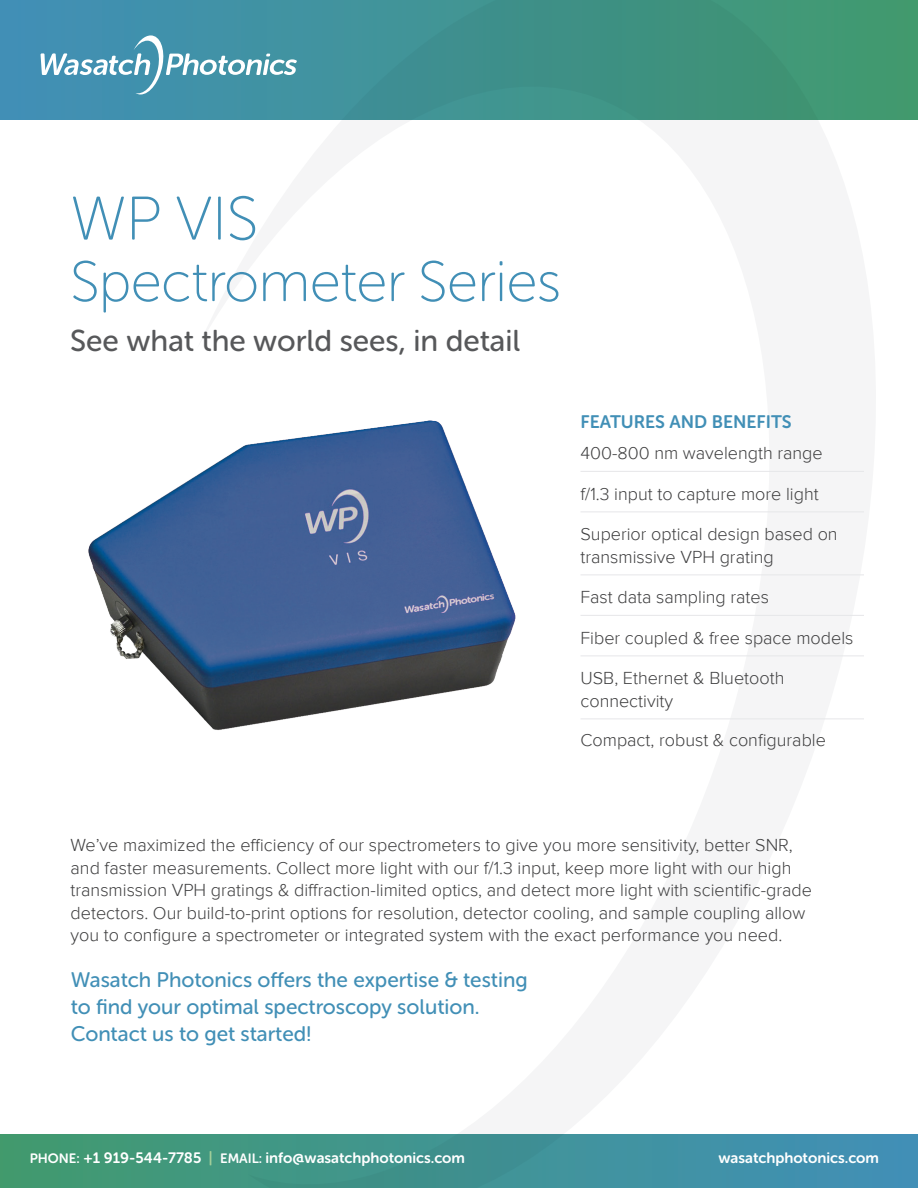
<style>
.page{position:relative;width:918px;height:1188px;background:#fff}
.page>*{position:absolute;margin:0;border:0;box-sizing:border-box;transform-origin:0 0}
.t1{font:61.5px "Museo Sans Rounded 100";color:#418fb6}
.t2{font:57px "Museo Sans Rounded 100";letter-spacing:-.01em;color:#418fb6}
.t3{font:30px "Museo Sans Rounded 500";color:#57585a}
.t4{font:21px "Museo Sans Rounded 500";color:#418fb6}
.t5{font:300 18px/22.5px "Proxima Nova";color:#3e3e3f}
.t6{font:18px "Museo Sans Rounded 700";color:#418fb6}
.t7{font:15px "Museo Sans Rounded 700";color:#fff}
.s1{font-size:13.5px}
.s2{color:#a3cf9a}
</style>
<div class="page">
<div style="left:0;top:0;width:918px;height:120px;background:linear-gradient(to right,#418fb8,#3f966b)"></div>
<div style="left:0;top:1134px;width:918px;height:54px;background:linear-gradient(to right,#41996d,#408eb7)"></div>
<svg style="left:41px;top:35px;width:256px;height:59px;background:#5ea2b7"></svg>
<hr style="left:580px;top:471px;width:284px;height:1px;background:#e6e7e9">
<hr style="left:580px;top:512px;width:284px;height:1px;background:#e6e7e9">
<hr style="left:580px;top:574px;width:284px;height:1px;background:#e6e7e9">
<hr style="left:580px;top:615px;width:284px;height:1px;background:#e6e7e9">
<hr style="left:580px;top:656px;width:284px;height:1px;background:#e6e7e9">
<hr style="left:580px;top:718px;width:284px;height:1px;background:#e6e7e9">
<img style="left:88px;top:420px;width:428px;height:310px">
<p class="t1" style="left:70px;top:186px;width:190px">WP VIS</p>
<p class="t2" style="left:70px;top:251px;width:492px">Spectrometer Series</p>
<p class="t3" style="left:70px;top:324px;width:452px">See what the world sees, in detail</p>
<p class="t6" style="left:580px;top:411px;width:213px">FEATURES AND BENEFITS</p>
<p class="t5" style="left:580px;top:442px;width:244px">400-800 nm wavelength range</p>
<p class="t5" style="left:580px;top:482px;width:240px">f/1.3 input to capture more light</p>
<p class="t5" style="left:580px;top:523px;width:259px">Superior optical design based on transmissive VPH grating</p>
<p class="t5" style="left:580px;top:586px;width:190px">Fast data sampling rates</p>
<p class="t5" style="left:580px;top:626px;width:274px">Fiber coupled &amp; free space models</p>
<p class="t5" style="left:580px;top:667px;width:205px">USB, Ethernet &amp; Bluetooth connectivity</p>
<p class="t5" style="left:580px;top:729px;width:247px">Compact, robust &amp; configurable</p>
<p class="t5" style="left:71px;top:834px;width:743px">We’ve maximized the efficiency of our spectrometers to give you more sensitivity, better SNR, and faster measurements. Collect more light with our f/1.3 input, keep more light with our high transmission VPH gratings &amp; diffraction-limited optics, and detect more light with scientific-grade detectors. Our build-to-print options for resolution, detector cooling, and sample coupling allow you to configure a spectrometer or integrated system with the exact performance you need.</p>
<p class="t4" style="left:71px;top:969px;width:459px">Wasatch Photonics offers the expertise &amp; testing</p>
<p class="t4" style="left:71px;top:996px;width:411px">to find your optimal spectroscopy solution.</p>
<p class="t4" style="left:71px;top:1023px;width:242px">Contact us to get started!</p>
<p class="t7" style="left:30px;top:1149px;width:437px"><span class="s1">PHONE:</span> +1 919-544-7785 <span class="s2">|</span> <span class="s1">EMAIL:</span> info@wasatchphotonics.com</p>
<p class="t7" style="left:719px;top:1149px;width:162px">wasatchphotonics.com</p>
</div>
